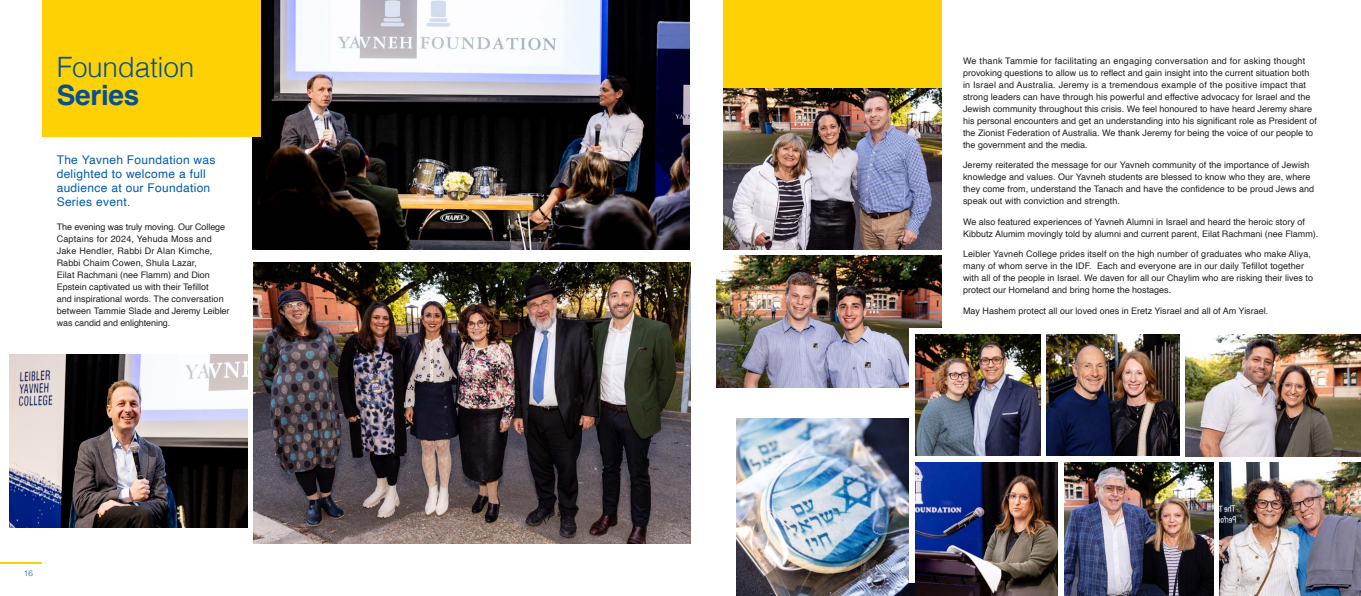
<style>
.page{position:relative;width:1361px;height:596px;background:#fff}
.page>*{position:absolute;margin:0;border:0;box-sizing:border-box;transform-origin:0 0}
.YAV_HEAD_A{font:300 28px/28px "Helvetica";letter-spacing:-.01em;color:#045191}
.YAV_BODY_COPY_A{font:12px/14px "Helvetica";letter-spacing:.025em;color:#015dab}
.YAV_BODY_COPY_A-2{font:9px/12px "Helvetica";color:#231f20}
.t1{font:300 8px "Helvetica";color:#0153a0}
.s1{font-weight:700}
</style>
<div class="page">
<hr style="left:0;top:561px;width:42px;height:2px;background:#fed105">
<img style="left:253px;top:0;width:436px;height:249px">
<div style="left:43px;top:0;width:218px;height:137px;background:#fed105"></div>
<img style="left:254px;top:262px;width:436px;height:281px">
<img style="left:736px;top:418px;width:180px;height:177px">
<img style="left:1064px;top:462px;width:149px;height:133px">
<img style="left:716px;top:255px;width:225px;height:132px">
<img style="left:723px;top:88px;width:218px;height:161px">
<div style="left:723px;top:0;width:218px;height:88px;background:#fed105"></div>
<div style="left:909px;top:328px;width:39px;height:255px;background:#fff"></div>
<img style="left:916px;top:334px;width:124px;height:121px">
<img style="left:1219px;top:462px;width:142px;height:133px">
<img style="left:916px;top:462px;width:141px;height:133px">
<img style="left:1046px;top:334px;width:133px;height:121px">
<img style="left:1185px;top:334px;width:176px;height:122px">
<img style="left:9px;top:354px;width:238px;height:173px">
<p class="YAV_HEAD_A" style="left:57px;top:51px;width:139px">Foundation<br><span class="s1">Series</span></p>
<p class="YAV_BODY_COPY_A-2" style="left:963px;top:55px;width:355px">We thank Tammie for facilitating an engaging conversation and for asking thought provoking questions to allow us to reflect and gain insight into the current situation both in Israel and Australia. Jeremy is a tremendous example of the positive impact that strong leaders can have through his powerful and effective advocacy for Israel and the Jewish community throughout this crisis. We feel honoured to have heard Jeremy share his personal encounters and get an understanding into his significant role as President of the Zionist Federation of Australia. We thank Jeremy for being the voice of our people to the government and the media.</p>
<p class="YAV_BODY_COPY_A-2" style="left:963px;top:159px;width:353px">Jeremy reiterated the message for our Yavneh community of the importance of Jewish knowledge and values. Our Yavneh students are blessed to know who they are, where they come from, understand the Tanach and have the confidence to be proud Jews and speak out with conviction and strength.</p>
<p class="YAV_BODY_COPY_A-2" style="left:963px;top:216px;width:357px">We also featured experiences of Yavneh Alumni in Israel and heard the heroic story of<br>Kibbutz Alumim movingly told by alumni and current parent, Eilat Rachmani (nee Flamm).</p>
<p class="YAV_BODY_COPY_A-2" style="left:963px;top:248px;width:351px">Leibler Yavneh College prides itself on the high number of graduates who make Aliya, many of whom serve in the IDF. Each and everyone are in our daily Tefillot together with all of the people in Israel. We daven for all our Chaylim who are risking their lives to protect our Homeland and bring home the hostages.</p>
<p class="YAV_BODY_COPY_A-2" style="left:963px;top:305px;width:307px">May Hashem protect all our loved ones in Eretz Yisrael and all of Am Yisrael.</p>
<p class="YAV_BODY_COPY_A" style="left:57px;top:153px;width:160px">The Yavneh Foundation was delighted to welcome a full audience at our Foundation<br>Series event.</p>
<p class="YAV_BODY_COPY_A-2" style="left:57px;top:220px;width:174px">The evening was truly moving. Our College Captains for 2024, Yehuda Moss and Jake Hendler, Rabbi Dr Alan Kimche, Rabbi Chaim Cowen, Shula Lazar,<br>Eilat Rachmani (nee Flamm) and Dion Epstein captivated us with their Tefillot<br>and inspirational words. The conversation between Tammie Slade and Jeremy Leibler was candid and enlightening.</p>
<p class="t1" style="left:24px;top:566px;width:10px">16</p>
</div>
